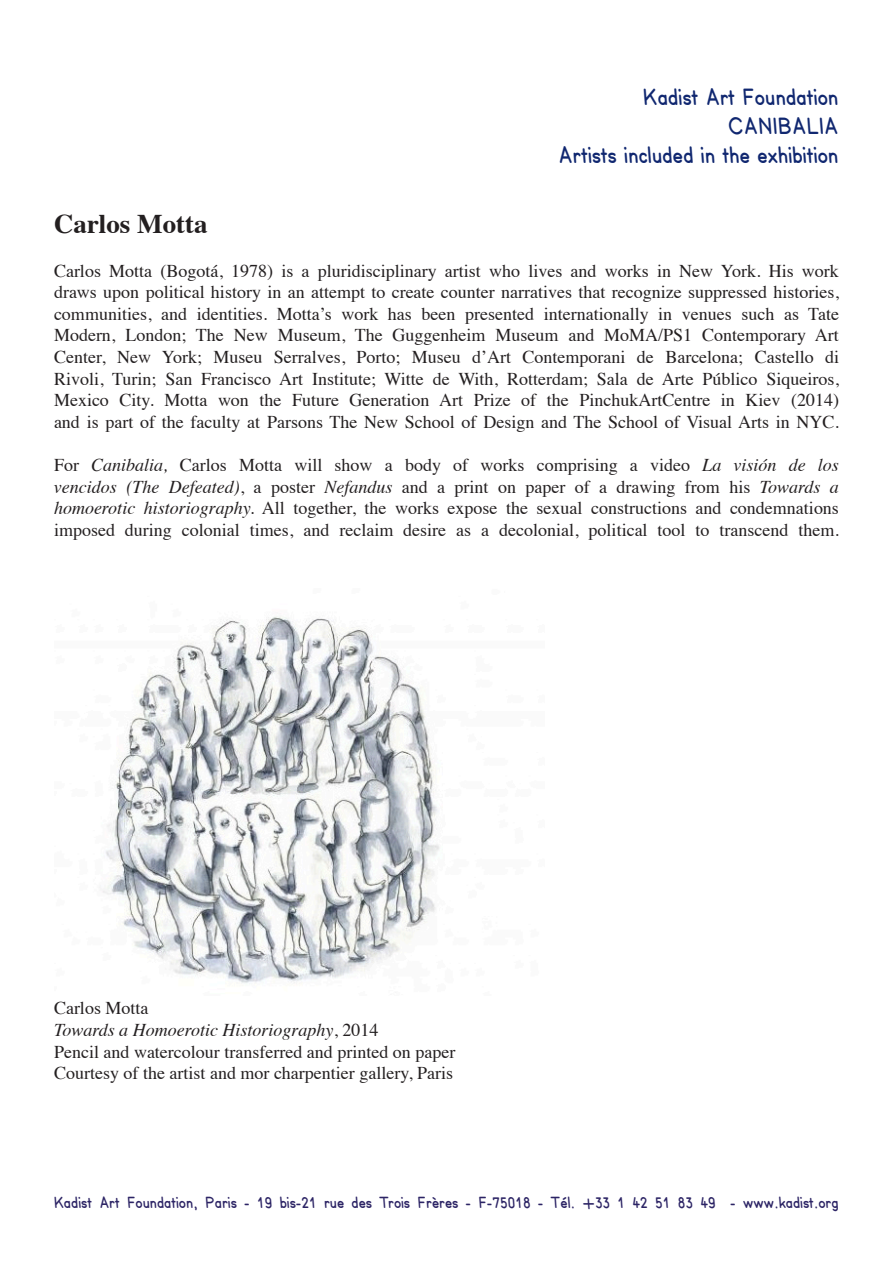
<style>
.page{position:relative;width:893px;height:1263px;background:#fff}
.page>*{position:absolute;margin:0;border:0;box-sizing:border-box;transform-origin:0 0}
.t1{font:700 27px "Times";color:#231f20}
.t2{font:24px/28.8px "mtdbt 2 f 4 d";color:#102770;text-align:right}
.t3{font:18px/21.6px "Times";color:#231f20;text-align:justify}
.t4{font:italic 18px "Times";color:#231f20}
.t5{font:16.5px "mtdbt 2 f 4 d";color:#2c2465}
.s1{font-style:italic}
.s2{font-style:normal}
</style>
<div class="page">
<img style="left:102px;top:616px;width:338px;height:368px">
<p class="t2" style="left:643px;top:83px;width:197px">Kadist Art Foundation<br>CANIBALIA</p>
<p class="t2" style="left:559px;top:140px;width:282px">Artists included in the exhibition</p>
<p class="t1" style="left:54px;top:198px;width:155px">Carlos Motta</p>
<p class="t3" style="left:54px;top:258px;width:786px">Carlos Motta (Bogotá, 1978) is a pluridisciplinary artist who lives and works in New York. His work draws upon political history in an attempt to create counter narratives that recognize suppressed histories, communities, and identities. Motta’s work has been presented internationally in venues such as Tate Modern, London; The New Museum, The Guggenheim Museum and MoMA/PS1 Contemporary Art Center, New York; Museu Serralves, Porto; Museu d’Art Contemporani de Barcelona; Castello di Rivoli, Turin; San Francisco Art Institute; Witte de With, Rotterdam; Sala de Arte Público Siqueiros, Mexico City. Motta won the Future Generation Art Prize of the PinchukArtCentre in Kiev (2014) and is part of the faculty at Parsons The New School of Design and The School of Visual Arts in NYC.</p>
<p class="t3" style="left:54px;top:452px;width:786px">For <span class="s1">Canibalia,</span> Carlos Motta will show a body of works comprising a video <span class="s1">La visión de los vencidos (The Defeated)</span>, a poster <span class="s1">Nefandus</span> and a print on paper of a drawing from his <span class="s1">Towards a homoerotic historiography.</span> All together, the works expose the sexual constructions and condemnations imposed during colonial times, and reclaim desire as a decolonial, political tool to transcend them.</p>
<p class="t3" style="left:54px;top:996px;width:96px">Carlos Motta</p>
<p class="t4" style="left:54px;top:1014px;width:326px">Towards a Homoerotic Historiography<span class="s2">, 2014</span></p>
<p class="t3" style="left:54px;top:1039px;width:403px">Pencil and watercolour transferred and printed on paper</p>
<p class="t3" style="left:54px;top:1061px;width:401px">Courtesy of the artist and mor charpentier gallery, Paris</p>
<p class="t5" style="left:54px;top:1192px;width:786px">Kadist Art Foundation, Paris - 19 bis-21 rue des Trois Frères - F-75018 - Tél. +33 1 42 51 83 49 - www.kadist.org</p>
</div>
